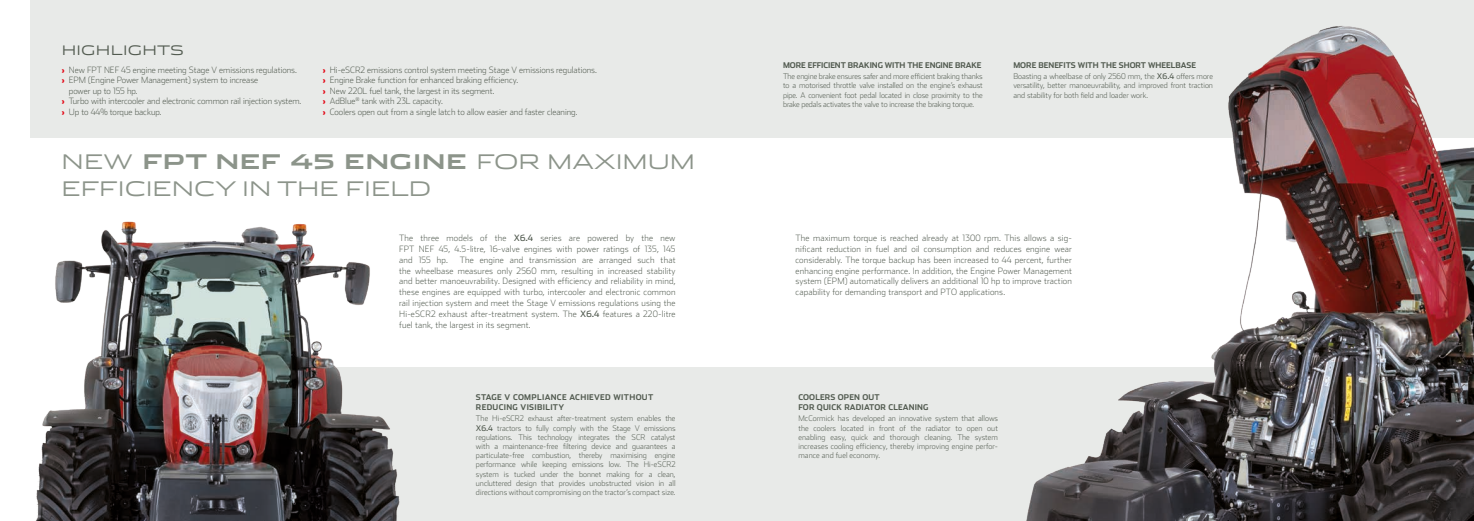
<style>
.page{position:relative;width:1474px;height:521px;background:#fff}
.page>*{position:absolute;margin:0;border:0;box-sizing:border-box;transform-origin:0 0}
.t1{font:300 20.12px/26.2px "Stainless Ext";color:#8c948a}
.t2{font:300 13.12px "Stainless Ext";letter-spacing:.02em;color:#525b50}
.t3{font:200 8.75px/10.9px "Stainless";color:#525b50;text-align:justify}
.t4{font:200 7.88px/9.2px "Stainless";color:#525b50;text-align:justify}
.t5{font:700 7.88px/9.6px "Stainless";letter-spacing:.04em;color:#525b50}
.t6{font:700 7.88px "Stainless";letter-spacing:-.01em;color:#525b50}
.t7{font:700 7.88px/9.6px "Stainless";letter-spacing:.02em;color:#525b50}
.s1{font-weight:900;color:#e30614}
.s2{font-weight:700}
.s3{font-weight:400}
</style>
<div class="page">
<div style="left:31px;top:0;width:1442px;height:138px;background:#e8eae8"></div>
<div style="left:126px;top:368px;width:1220px;height:153px;background:#e8eae8"></div>
<img style="left:36px;top:221px;width:411px;height:300px">
<img style="left:1013px;top:26px;width:460px;height:495px">
<h2 class="t2" style="left:62px;top:42px;width:124px">HIGHLIGHTS</h2>
<p class="t3" style="left:61px;top:64px;width:237px"><span class="s1">›</span> New FPT NEF 45 engine meeting Stage V emissions regulations.</p>
<p class="t3" style="left:61px;top:75px;width:198px"><span class="s1">›</span> EPM (Engine Power Management) system to increase</p>
<p class="t3" style="left:69px;top:85px;width:70px">power up to 155 hp.</p>
<p class="t3" style="left:61px;top:96px;width:241px"><span class="s1">›</span> Turbo with intercooler and electronic common rail injection system.</p>
<p class="t3" style="left:61px;top:106px;width:102px"><span class="s1">›</span> Up to 44% torque backup.</p>
<p class="t3" style="left:322px;top:64px;width:276px;line-height:10.5px;text-align:left"><span class="s1">›</span> Hi-eSCR2 emissions control system meeting Stage V emissions regulations. <span class="s1">›</span> Engine Brake function for enhanced braking efficiency.<br><span class="s1">›</span> New 220L fuel tank, the largest in its segment.<br><span class="s1">›</span> AdBlue<sup>®</sup> tank with 23L capacity.<br><span class="s1">›</span> Coolers open out from a single latch to allow easier and faster cleaning.</p>
<h1 class="t1" style="left:61px;top:149px;width:635px">NEW <span class="s2">FPT NEF 45 ENGINE</span> FOR MAXIMUM<br>EFFICIENCY IN THE FIELD</h1>
<p class="t3" style="left:399px;top:232px;width:278px">The three models of the <span class="s3">X6.4</span> series are powered by the new FPT NEF 45, 4.5-litre, 16-valve engines with power ratings of 135, 145 and 155 hp.</p>
<p class="t3" style="left:399px;top:254px;width:278px;text-indent:60px">The engine and transmission are arranged such that the wheelbase measures only 2560 mm, resulting in increased stability and better manoeuvrability. Designed with efficiency and reliability in mind, these engines are equipped with turbo, intercooler and electronic common rail injection system and meet the Stage V emissions regulations using the Hi-eSCR2 exhaust after-treatment system. The <span class="s3">X6.4</span> features a 220-litre fuel tank, the largest in its segment.</p>
<p class="t5" style="left:476px;top:392px;width:179px">STAGE V COMPLIANCE ACHIEVED WITHOUT<br>REDUCING VISIBILITY</p>
<p class="t4" style="left:476px;top:414px;width:201px">The Hi-eSCR2 exhaust after-treatment system enables the <span class="s3">X6.4</span> tractors to fully comply with the Stage V emissions regulations. This technology integrates the SCR catalyst with a maintenance-free filtering device and guarantees a particulate-free combustion, thereby maximising engine performance while keeping emissions low. The Hi-eSCR2 system is tucked under the bonnet making for a clean, uncluttered design that provides unobstructed vision in all directions without compromising on the tractor’s compact size.</p>
<p class="t6" style="left:783px;top:60px;width:200px">MORE EFFICIENT BRAKING WITH THE ENGINE BRAKE</p>
<p class="t4" style="left:783px;top:72px;width:201px">The engine brake ensures safer and more efficient braking thanks to a motorised throttle valve installed on the engine’s exhaust pipe. A convenient foot pedal located in close proximity to the brake pedals activates the valve to increase the braking torque.</p>
<p class="t4" style="left:1013px;top:59px;width:201px;line-height:11.6px"><span class="s2">MORE BENEFITS WITH THE SHORT WHEELBASE<br></span>Boasting a wheelbase of only 2560 mm, the <span class="s3">X6.4</span> offers more</p>
<p class="t4" style="left:1013px;top:81px;width:201px">versatility, better manoeuvrability, and improved front traction and stability for both field and loader work.</p>
<p class="t3" style="left:795px;top:232px;width:278px">The maximum torque is reached already at 1300 rpm. This allows a sig&shy;nificant reduction in fuel and oil consumption and reduces engine wear considerably. The torque backup has been increased to 44 percent, further enhancing engine performance. In addition, the Engine Power Management system (EPM) automatically delivers an additional 10 hp to improve traction capability for demanding transport and PTO applications.</p>
<p class="t7" style="left:798px;top:392px;width:132px">COOLERS OPEN OUT<br>FOR QUICK RADIATOR CLEANING</p>
<p class="t4" style="left:798px;top:414px;width:201px">McCormick has developed an innovative system that allows the coolers located in front of the radiator to open out enabling easy, quick and thorough cleaning. The system increases cooling efficiency, thereby improving engine perfor&shy;mance and fuel economy.</p>
</div>
